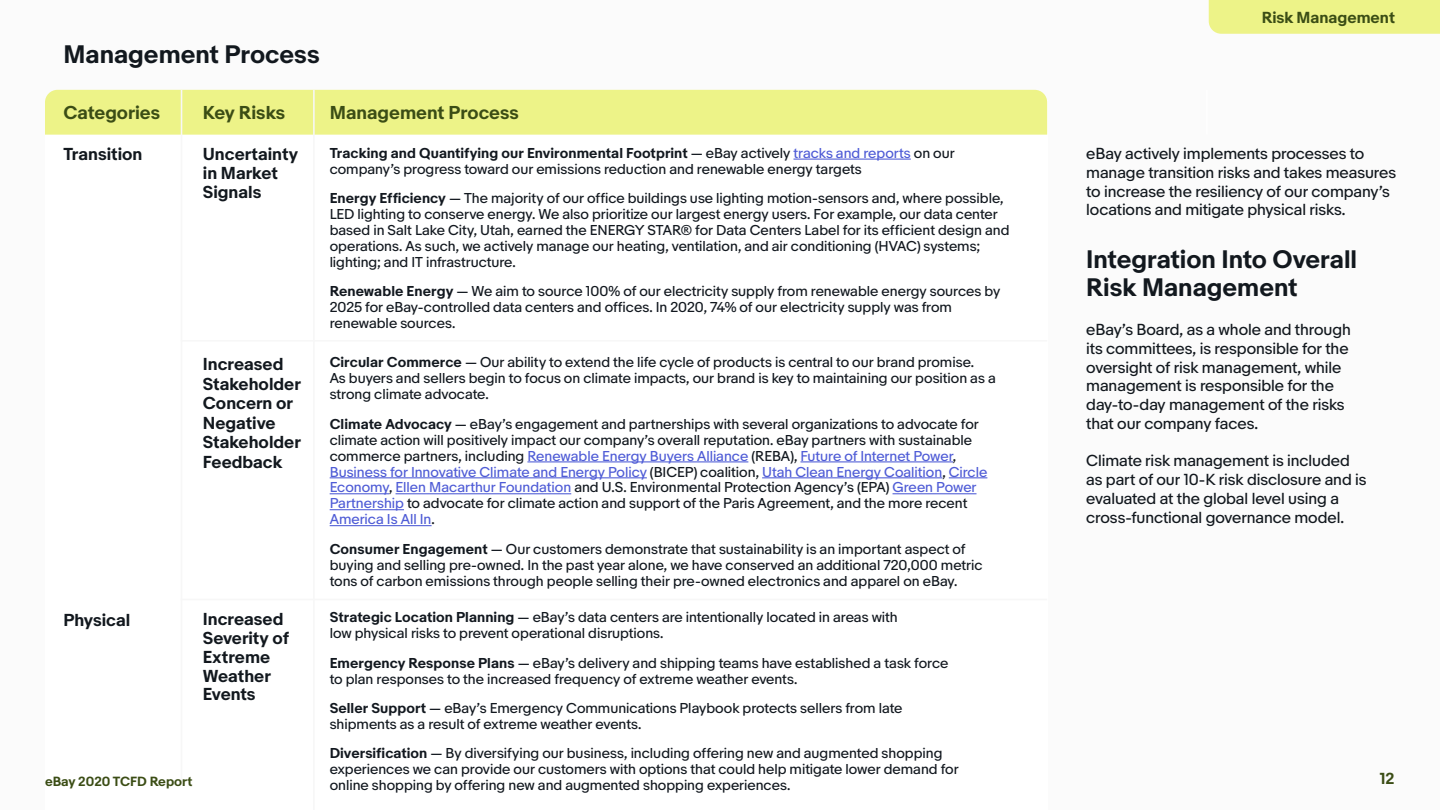
<style>
.page{position:relative;width:1440px;height:810px;background:#fbfbfb}
.page>*{position:absolute;margin:0;border:0;box-sizing:border-box;transform-origin:0 0}
.t1{font:700 23.75px/28.5px "Market Sans";color:#12181e}
.t2{font:700 17.5px "Market Sans";color:#3b4d15}
.t3{font:700 16.25px/18.8px "Market Sans";color:#12181e}
.t4{font:15px/18.8px "Market Sans";letter-spacing:-.005em;color:#12181e}
.t5{font:700 15px "Market Sans";color:#3b4d15}
.t6{font:13.5px/15.9px "Market Sans";color:#12181f}
.t7{font:700 12.5px "Market Sans";color:#3b4d15}
.s1{font-weight:700}
.s2{color:#4f5cd6}
</style>
<div class="page">
<div style="left:45px;top:100px;width:1002px;height:710px;background:#fff"></div>
<hr style="left:1206px;top:90px;width:2px;height:45px;background:#fff">
<hr style="left:793px;top:159px;width:118px;height:1px;background:#4f5cd6">
<hr style="left:527px;top:461px;width:221px;height:1px;background:#4f5cd6">
<hr style="left:800px;top:461px;width:153px;height:1px;background:#4f5cd6">
<hr style="left:330px;top:477px;width:317px;height:1px;background:#4f5cd6">
<hr style="left:762px;top:477px;width:180px;height:1px;background:#4f5cd6">
<hr style="left:949px;top:477px;width:38px;height:1px;background:#4f5cd6">
<hr style="left:330px;top:493px;width:59px;height:1px;background:#4f5cd6">
<hr style="left:396px;top:493px;width:175px;height:1px;background:#4f5cd6">
<hr style="left:893px;top:493px;width:84px;height:1px;background:#4f5cd6">
<hr style="left:330px;top:509px;width:74px;height:1px;background:#4f5cd6">
<hr style="left:330px;top:525px;width:102px;height:1px;background:#4f5cd6">
<div style="left:45px;top:90px;width:1002px;height:45px;background:#edf388"></div>
<div style="left:1209px;top:0;width:231px;height:34px;background:#edf388"></div>
<hr style="left:181px;top:90px;width:1px;height:691px;background:#f7f7f7">
<hr style="left:313px;top:90px;width:2px;height:720px;background:#f7f7f7">
<hr style="left:181px;top:340px;width:866px;height:2px;background:#f7f7f7">
<hr style="left:181px;top:599px;width:866px;height:1px;background:#f7f7f7">
<h1 class="t1" style="left:63px;top:41px;width:258px">Management Process</h1>
<p class="t2" style="left:63px;top:102px;width:98px">Categories</p>
<p class="t2" style="left:203px;top:102px;width:84px">Key Risks</p>
<p class="t2" style="left:330px;top:102px;width:191px">Management Process</p>
<p class="t5" style="left:1262px;top:8px;width:135px">Risk Management</p>
<p class="t6" style="left:330px;top:145px;width:627px"><span class="s1">Tracking and Quantifying our Environmental Footprint</span> — eBay actively <span class="s2">tracks and reports</span> on our company’s progress toward our emissions reduction and renewable energy targets</p>
<p class="t6" style="left:330px;top:191px;width:681px"><span class="s1">Energy Efficiency</span> — The majority of our office buildings use lighting motion-sensors and, where possible, LED lighting to conserve energy. We also prioritize our largest energy users. For example, our data center based in Salt Lake City, Utah, earned the ENERGY STAR® for Data Centers Label for its efficient design and operations. As such, we actively manage our heating, ventilation, and air conditioning (HVAC) systems; lighting; and IT infrastructure.</p>
<p class="t6" style="left:330px;top:284px;width:672px"><span class="s1">Renewable Energy</span> — We aim to source 100% of our electricity supply from renewable energy sources by<br>2025 for eBay-controlled data centers and offices. In 2020, 74% of our electricity supply was from renewable sources.</p>
<p class="t6" style="left:330px;top:355px;width:668px"><span class="s1">Circular Commerce</span> — Our ability to extend the life cycle of products is central to our brand promise.<br>As buyers and sellers begin to focus on climate impacts, our brand is key to maintaining our position as a strong climate advocate.</p>
<p class="t6" style="left:330px;top:416px;width:659px"><span class="s1">Climate Advocacy</span> — eBay’s engagement and partnerships with several organizations to advocate for climate action will positively impact our company’s overall reputation. eBay partners with sustainable commerce partners, including <span class="s2">Renewable Energy Buyers Alliance</span> (REBA), <span class="s2">Future of Internet Power</span>, <span class="s2">Business for Innovative Climate and Energy Policy</span> (BICEP) coalition, <span class="s2">Utah Clean Energy Coalition</span>, <span class="s2">Circle Economy</span>, <span class="s2">Ellen Macarthur Foundation</span> and U.S. Environmental Protection Agency’s (EPA) <span class="s2">Green Power Partnership</span> to advocate for climate action and support of the Paris Agreement, and the more recent <span class="s2">America Is All In</span>.</p>
<p class="t6" style="left:330px;top:541px;width:654px"><span class="s1">Consumer Engagement</span> — Our customers demonstrate that sustainability is an important aspect of buying and selling pre-owned. In the past year alone, we have conserved an additional 720,000 metric tons of carbon emissions through people selling their pre-owned electronics and apparel on eBay.</p>
<p class="t6" style="left:330px;top:610px;width:570px"><span class="s1">Strategic Location Planning</span> — eBay’s data centers are intentionally located in areas with low physical risks to prevent operational disruptions.</p>
<p class="t6" style="left:330px;top:655px;width:620px"><span class="s1">Emergency Response Plans</span> — eBay’s delivery and shipping teams have established a task force to plan responses to the increased frequency of extreme weather events.</p>
<p class="t6" style="left:330px;top:701px;width:574px"><span class="s1">Seller Support</span> — eBay’s Emergency Communications Playbook protects sellers from late shipments as a result of extreme weather events.</p>
<p class="t6" style="left:330px;top:746px;width:630px"><span class="s1">Diversification</span> — By diversifying our business, including offering new and augmented shopping experiences we can provide our customers with options that could help mitigate lower demand for online shopping by offering new and augmented shopping experiences.</p>
<p class="t3" style="left:63px;top:145px;width:81px">Transition</p>
<p class="t3" style="left:203px;top:145px;width:97px">Uncertainty in Market<br>Signals</p>
<p class="t4" style="left:1086px;top:145px;width:311px">eBay actively implements processes to manage transition risks and takes measures to increase the resiliency of our company’s locations and mitigate physical risks.</p>
<h1 class="t1" style="left:1086px;top:246px;width:272px">Integration Into Overall<br>Risk Management</h1>
<p class="t4" style="left:1086px;top:320px;width:266px">eBay’s Board, as a whole and through its committees, is responsible for the oversight of risk management, while management is responsible for the day-to-day management of the risks that our company faces.</p>
<p class="t4" style="left:1086px;top:452px;width:282px">Climate risk management is included as part of our 10-K risk disclosure and is evaluated at the global level using a cross-functional governance model.</p>
<p class="t3" style="left:203px;top:355px;width:100px;line-height:19.5px">Increased<br>Stakeholder<br>Concern or<br>Negative<br>Stakeholder<br>Feedback</p>
<p class="t3" style="left:63px;top:611px;width:68px">Physical</p>
<p class="t3" style="left:203px;top:611px;width:88px">Increased<br>Severity of<br>Extreme<br>Weather<br>Events</p>
<p class="t7" style="left:45px;top:774px;width:149px">eBay 2020 TCFD Report</p>
<p class="t5" style="left:1380px;top:770px;width:16px">12</p>
</div>
